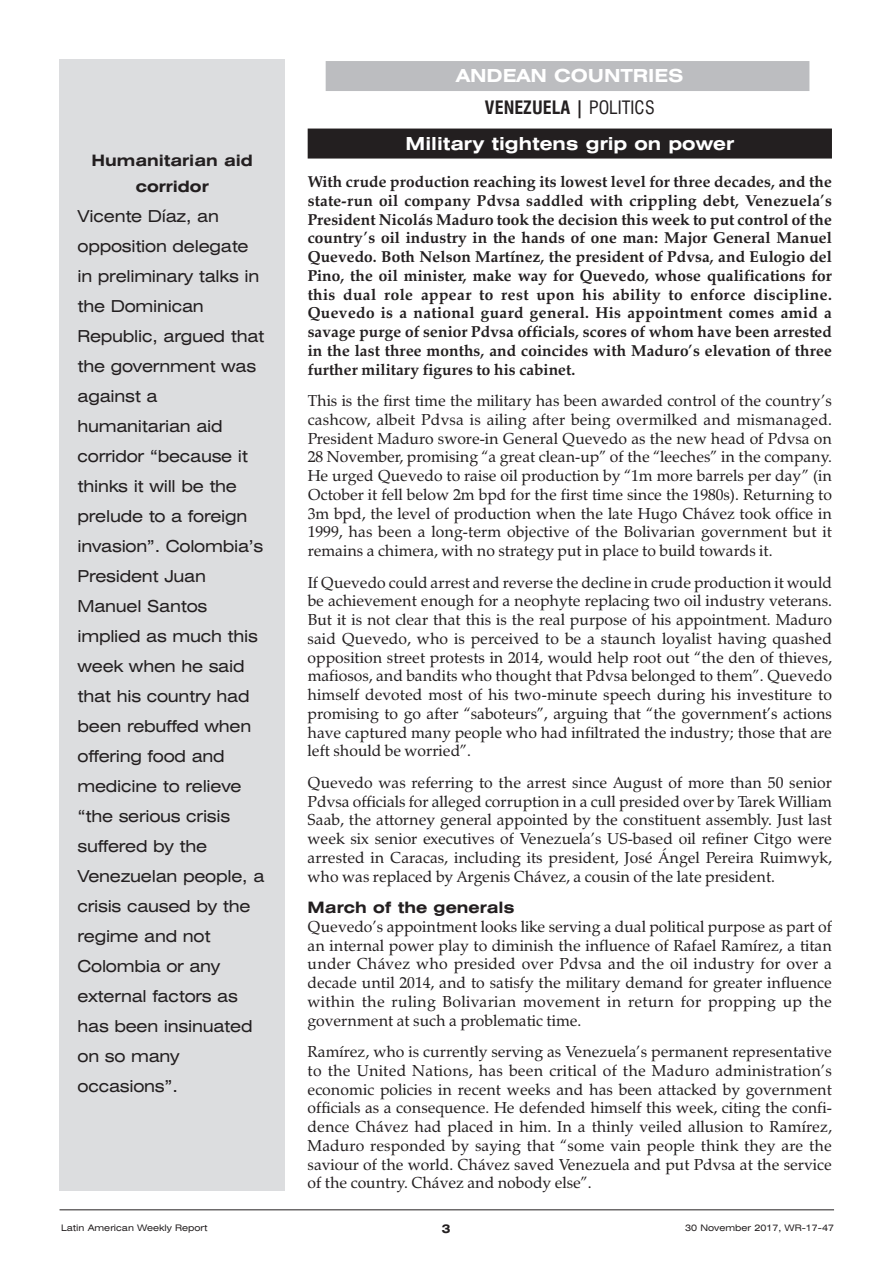
<style>
.page{position:relative;width:893px;height:1263px;background:#fff}
.page>*{position:absolute;margin:0;border:0;box-sizing:border-box;transform-origin:0 0}
.t1{font:700 expanded 18px/32.2px "Swiss 721 BT";color:#fff;text-align:center}
.t2{font:expanded 16.5px/30px "Swiss 721 BT";letter-spacing:-.015em;color:#231f20}
.t3{font:15.75px/18.8px "Zapf Calligraphic 801 BT";color:#231f20;text-align:justify}
.t4{font:700 15.75px/18.8px "Zapf Calligraphic 801 BT";letter-spacing:.005em;color:#231f20;text-align:justify}
.t5{font:700 expanded 15.75px/25.5px "Swiss 721 BT";color:#231f20;text-align:center}
.t6{font:700 expanded 12px "Swiss 721 BT";color:#231f20}
.t7{font:expanded 9px "Swiss 721 BT";color:#231f20}
.s1{font-stretch:condensed;color:#231f20}
.s2{font-weight:400;font-stretch:condensed;color:#231f20}
</style>
<div class="page">
<div style="left:326px;top:61px;width:483px;height:30px;background:#bcbdc0"></div>
<div style="left:308px;top:129px;width:524px;height:30px;background:#231f20"></div>
<div style="left:60px;top:60px;width:225px;height:1131px;background:#dcdddf"></div>
<hr style="left:60px;top:1209px;width:774px;height:1px;background:#231f20">
<p class="t5" style="left:91px;top:148px;width:163px">Humanitarian aid corridor</p>
<p class="t2" style="left:78px;top:201px;width:188px">Vicente Díaz, an opposition delegate in preliminary talks in the Dominican<br>Republic, argued that the government was against a humanitarian aid corridor “because it thinks it will be the prelude to a foreign invasion”. Colombia’s<br>President Juan<br>Manuel Santos implied as much this week when he said that his country had been rebuffed when offering food and medicine to relieve “the serious crisis suffered by the<br>Venezuelan people, a crisis caused by the regime and not<br>Colombia or any external factors as has been insinuated on so many occasions”.</p>
<p class="t1" style="left:456px;top:60px;width:229px">ANDEAN COUNTRIES<br><span class="s1">VENEZUELA |</span> <span class="s2">POLITICS</span></p>
<p class="t1" style="left:406px;top:127px;width:330px">Military tightens grip on power</p>
<p class="t4" style="left:308px;top:172px;width:526px">With crude production reaching its lowest level for three decades, and the state-run oil company Pdvsa saddled with crippling debt, Venezuela’s President Nicolás Maduro took the decision this week to put control of the country’s oil industry in the hands of one man: Major General Manuel Quevedo. Both Nelson Martínez, the president of Pdvsa, and Eulogio del Pino, the oil minister, make way for Quevedo, whose qualifications for this dual role appear to rest upon his ability to enforce discipline.<br>Quevedo is a national guard general. His appointment comes amid a savage purge of senior Pdvsa officials, scores of whom have been arrested in the last three months, and coincides with Maduro’s elevation of three further military figures to his cabinet.</p>
<p class="t3" style="left:308px;top:391px;width:526px">This is the first time the military has been awarded control of the country’s cashcow, albeit Pdvsa is ailing after being overmilked and mismanaged.<br>President Maduro swore-in General Quevedo as the new head of Pdvsa on 28 November, promising “a great clean-up” of the “leeches” in the company.<br>He urged Quevedo to raise oil production by “1m more barrels per day” (in October it fell below 2m bpd for the first time since the 1980s). Returning to 3m bpd, the level of production when the late Hugo Chávez took office in 1999, has been a long-term objective of the Bolivarian government but it remains a chimera, with no strategy put in place to build towards it.</p>
<p class="t3" style="left:308px;top:573px;width:526px">If Quevedo could arrest and reverse the decline in crude production it would be achievement enough for a neophyte replacing two oil industry veterans.<br>But it is not clear that this is the real purpose of his appointment. Maduro said Quevedo, who is perceived to be a staunch loyalist having quashed opposition street protests in 2014, would help root out “the den of thieves, mafiosos, and bandits who thought that Pdvsa belonged to them”. Quevedo himself devoted most of his two-minute speech during his investiture to promising to go after “saboteurs”, arguing that “the government’s actions have captured many people who had infiltrated the industry; those that are left should be worried”.</p>
<p class="t3" style="left:308px;top:773px;width:526px">Quevedo was referring to the arrest since August of more than 50 senior Pdvsa officials for alleged corruption in a cull presided over by Tarek William Saab, the attorney general appointed by the constituent assembly. Just last week six senior executives of Venezuela’s US-based oil refiner Citgo were arrested in Caracas, including its president, José Ángel Pereira Ruimwyk, who was replaced by Argenis Chávez, a cousin of the late president.</p>
<p class="t5" style="left:308px;top:895px;width:209px">March of the generals</p>
<p class="t3" style="left:308px;top:917px;width:526px">Quevedo’s appointment looks like serving a dual political purpose as part of an internal power play to diminish the influence of Rafael Ramírez, a titan under Chávez who presided over Pdvsa and the oil industry for over a decade until 2014, and to satisfy the military demand for greater influence within the ruling Bolivarian movement in return for propping up the government at such a problematic time.</p>
<p class="t3" style="left:308px;top:1042px;width:526px">Ramírez, who is currently serving as Venezuela’s permanent representative to the United Nations, has been critical of the Maduro administration’s economic policies in recent weeks and has been attacked by government officials as a consequence. He defended himself this week, citing the confi&shy;dence Chávez had placed in him. In a thinly veiled allusion to Ramírez, Maduro responded by saying that “some vain people think they are the saviour of the world. Chávez saved Venezuela and put Pdvsa at the service of the country. Chávez and nobody else”.</p>
<p class="t7" style="left:61px;top:1223px;width:148px">Latin American Weekly Report</p>
<p class="t6" style="left:442px;top:1221px;width:10px">3</p>
<p class="t7" style="left:685px;top:1223px;width:150px">30 November 2017, WR-17-47</p>
</div>
